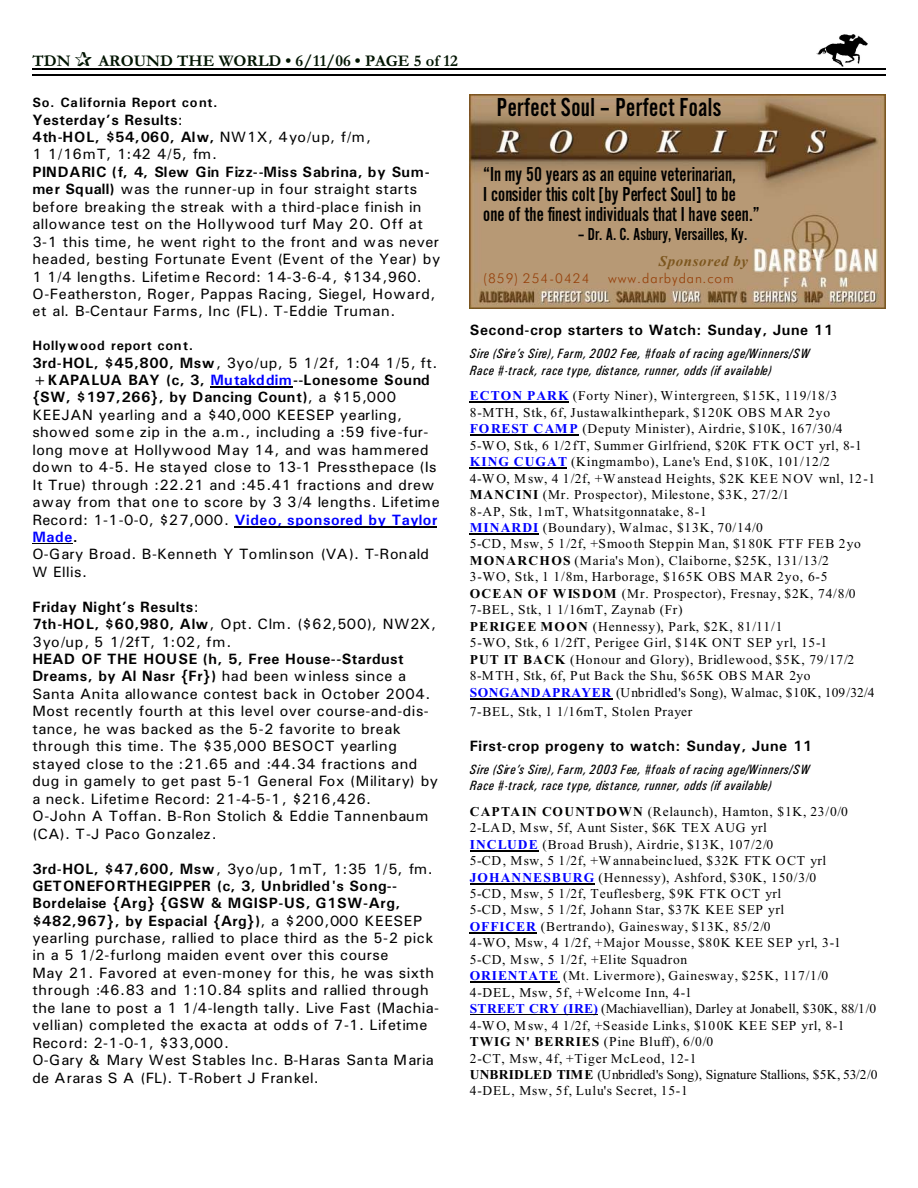
<style>
.page{position:relative;width:918px;height:1188px;background:#fff}
.page>*{position:absolute;margin:0;border:0;box-sizing:border-box;transform-origin:0 0}
.t1{font:27px "Alternate Gothic LT No 2";letter-spacing:.015em;color:#000}
.t2{font:21px/19.8px "Alternate Gothic LT No 2";letter-spacing:.005em;color:#000}
.t3{font:18px "Alternate Gothic LT No 2";color:#000}
.t4{font:700 16.5px "Garamond";color:#001400}
.t5{font:15px/17.4px "Univers";letter-spacing:.03em;color:#000}
.t6{font:700 15px/17.4px "Univers";letter-spacing:.035em;color:#000}
.t7{font:15px/17.4px "Univers";letter-spacing:.055em;color:#000}
.t8{font:italic 700 15px "Times New Roman";letter-spacing:.04em;color:#7d571f}
.t9{font:13.5px/16.5px "Times New Roman";letter-spacing:.06em;color:#000}
.t10{font:italic 13.5px/16.5px "Univers Condensed";letter-spacing:.04em;color:#000}
.t11{font:700 13.5px "Univers";letter-spacing:.045em;color:#000}
.t12{font:13.5px "Futura Lt BT";letter-spacing:.075em;color:#96400a}
.s1{font-weight:400}
.s2{font-weight:700}
.s3{font-weight:700;color:#00f}
</style>
<div class="page">
<img style="left:817px;top:35px;width:51px;height:31px">
<hr style="left:32px;top:68px;width:853px;height:1px;background:#000">
<hr style="left:32px;top:75px;width:853px;height:1px;background:#000">
<hr style="left:211px;top:387px;width:82px;height:1px;background:#000">
<hr style="left:235px;top:526px;width:202px;height:1px;background:#000">
<hr style="left:32px;top:543px;width:41px;height:1px;background:#000">
<hr style="left:470px;top:402px;width:99px;height:1px;background:#000">
<hr style="left:470px;top:435px;width:109px;height:1px;background:#000">
<hr style="left:470px;top:468px;width:97px;height:1px;background:#000">
<hr style="left:470px;top:534px;width:69px;height:1px;background:#000">
<hr style="left:470px;top:698px;width:143px;height:1px;background:#000">
<hr style="left:470px;top:850px;width:69px;height:1px;background:#000">
<hr style="left:470px;top:883px;width:125px;height:1px;background:#000">
<hr style="left:470px;top:933px;width:67px;height:1px;background:#000">
<hr style="left:470px;top:982px;width:89px;height:1px;background:#000">
<hr style="left:470px;top:1014px;width:127px;height:1px;background:#000">
<img style="left:470px;top:94px;width:415px;height:215px">
<p class="t4" style="left:32px;top:55px;width:40px">TDN</p>
<p class="t4" style="left:98px;top:55px;width:361px">AROUND THE WORLD • 6/11/06 • PAGE 5 of 12</p>
<p class="t11" style="left:32px;top:98px;width:187px">So. California Report cont.</p>
<p class="t6" style="left:32px;top:112px;width:340px">Yesterday’s Results<span class="s1">:<br></span>4th-HOL, $54,060, Alw, <span class="s1">NW1X, 4yo/up, f/m,<br>1 1/16mT, 1:42 4/5, fm.</span></p>
<p class="t5" style="left:32px;top:164px;width:410px"><span class="s2">PINDARIC (f, 4, Slew Gin Fizz--Miss Sabrina, by Sum&shy;mer Squall)</span> was the runner-up in four straight starts before breaking the streak with a third-place finish in allowance test on the Hollywood turf May 20. Off at 3-1 this time, he went right to the front and was never headed, besting Fortunate Event (Event of the Year) by 1 1/4 lengths. Lifetime Record: 14-3-6-4, $134,960.<br>O-Featherston, Roger, Pappas Racing, Siegel, Howard, et al. B-Centaur Farms, Inc (FL). T-Eddie Truman.</p>
<p class="t11" style="left:32px;top:341px;width:162px">Hollywood report cont.</p>
<p class="t5" style="left:32px;top:355px;width:409px"><span class="s2">3rd-HOL, $45,800, Msw</span>, 3yo/up, 5 1/2f, 1:04 1/5, ft. <span class="s2">+KAPALUA BAY (c, 3,</span> <span class="s3">Mutakddim</span><span class="s2">--Lonesome Sound {SW, $197,266}, by Dancing Count)</span>, a $15,000<br>KEEJAN yearling and a $40,000 KEESEP yearling, showed some zip in the a.m., including a :59 five-fur&shy;long move at Hollywood May 14, and was hammered down to 4-5. He stayed close to 13-1 Pressthepace (Is It True) through :22.21 and :45.41 fractions and drew away from that one to score by 3 3/4 lengths. Lifetime Record: 1-1-0-0, $27,000. <span class="s3">Video, sponsored by Taylor Made</span><span class="s2">.<br></span>O-Gary Broad. B-Kenneth Y Tomlinson (VA). T-Ronald W Ellis.</p>
<p class="t7" style="left:32px;top:599px;width:405px"><span class="s2">Friday Night’s Results</span>:<br><span class="s2">7th-HOL, $60,980, Alw</span>, Opt. Clm. ($62,500), NW2X,<br>3yo/up, 5 1/2fT, 1:02, fm.</p>
<p class="t5" style="left:32px;top:651px;width:407px"><span class="s2">HEAD OF THE HOUSE (h, 5, Free House--Stardust Dreams, by Al Nasr {Fr})</span> had been winless since a Santa Anita allowance contest back in October 2004.<br>Most recently fourth at this level over course-and-dis&shy;tance, he was backed as the 5-2 favorite to break through this time. The $35,000 BESOCT yearling stayed close to the :21.65 and :44.34 fractions and dug in gamely to get past 5-1 General Fox (Military) by a neck. Lifetime Record: 21-4-5-1, $216,426.<br>O-John A Toffan. B-Ron Stolich &amp; Eddie Tannenbaum (CA). T-J Paco Gonzalez.</p>
<p class="t5" style="left:32px;top:861px;width:408px"><span class="s2">3rd-HOL, $47,600, Msw</span>, 3yo/up, 1mT, 1:35 1/5, fm.<br><span class="s2">GETONEFORTHEGIPPER (c, 3, Unbridled's Song-- Bordelaise {Arg} {GSW &amp; MGISP-US, G1SW-Arg, $482,967}, by Espacial {Arg})</span>, a $200,000 KEESEP yearling purchase, rallied to place third as the 5-2 pick in a 5 1/2-furlong maiden event over this course<br>May 21. Favored at even-money for this, he was sixth through :46.83 and 1:10.84 splits and rallied through the lane to post a 1 1/4-length tally. Live Fast (Machia&shy;vellian) completed the exacta at odds of 7-1. Lifetime Record: 2-1-0-1, $33,000.<br>O-Gary &amp; Mary West Stables Inc. B-Haras Santa Maria de Araras S A (FL). T-Robert J Frankel.</p>
<h1 class="t1" style="left:497px;top:98px;width:226px">Perfect Soul – Perfect Foals</h1>
<h2 class="t2" style="left:483px;top:166px;width:278px">“In my 50 years as an equine veterinarian,<br>I consider this colt [by Perfect Soul] to be one of the finest individuals that I have seen.”</h2>
<p class="t3" style="left:578px;top:228px;width:171px">– Dr. A. C. Asbury, Versailles, Ky.</p>
<p class="t8" style="left:659px;top:256px;width:91px">Sponsored by</p>
<p class="t12" style="left:483px;top:273px;width:108px">(859) 254-0424</p>
<p class="t12" style="left:608px;top:273px;width:127px">www.darbydan.com</p>
<p class="t6" style="left:470px;top:323px;width:365px">Second-crop starters to Watch: Sunday, June 11</p>
<p class="t10" style="left:470px;top:347px;width:341px">Sire (Sire’s Sire), Farm, 2002 Fee, #foals of racing age/Winners/SW<br>Race #-track, race type, distance, runner, odds (if available)</p>
<p class="t9" style="left:470px;top:389px;width:407px"><span class="s3">ECTON PARK</span> (Forty Niner), Wintergreen, $15K, 119/18/3<br>8-MTH, Stk, 6f, Justawalkinthepark, $120K OBS MAR 2yo <span class="s3">FOREST CAMP</span> (Deputy Minister), Airdrie, $10K, 167/30/4<br>5-WO, Stk, 6 1/2fT, Summer Girlfriend, $20K FTK OCT yrl, 8-1<br><span class="s3">KING CUGAT</span> (Kingmambo), Lane's End, $10K, 101/12/2<br>4-WO, Msw, 4 1/2f, +Wanstead Heights, $2K KEE NOV wnl, 12-1<br><span class="s2">MANCINI</span> (Mr. Prospector), Milestone, $3K, 27/2/1<br>8-AP, Stk, 1mT, Whatsitgonnatake, 8-1<br><span class="s3">MINARDI</span> (Boundary), Walmac, $13K, 70/14/0<br>5-CD, Msw, 5 1/2f, +Smooth Steppin Man, $180K FTF FEB 2yo <span class="s2">MONARCHOS</span> (Maria's Mon), Claiborne, $25K, 131/13/2<br>3-WO, Stk, 1 1/8m, Harborage, $165K OBS MAR 2yo, 6-5<br><span class="s2">OCEAN OF WISDOM</span> (Mr. Prospector), Fresnay, $2K, 74/8/0<br>7-BEL, Stk, 1 1/16mT, Zaynab (Fr)<br><span class="s2">PERIGEE MOON</span> (Hennessy), Park, $2K, 81/11/1<br>5-WO, Stk, 6 1/2fT, Perigee Girl, $14K ONT SEP yrl, 15-1<br><span class="s2">PUT IT BACK</span> (Honour and Glory), Bridlewood, $5K, 79/17/2<br>8-MTH, Stk, 6f, Put Back the Shu, $65K OBS MAR 2yo <span class="s3">SONGANDAPRAYER</span> (Unbridled's Song), Walmac, $10K, 109/32/4</p>
<p class="t9" style="left:470px;top:705px;width:224px">7-BEL, Stk, 1 1/16mT, Stolen Prayer</p>
<p class="t6" style="left:470px;top:738px;width:344px">First-crop progeny to watch: Sunday, June 11</p>
<p class="t10" style="left:470px;top:762px;width:341px">Sire (Sire’s Sire), Farm, 2003 Fee, #foals of racing age/Winners/SW<br>Race #-track, race type, distance, runner, odds (if available)</p>
<p class="t9" style="left:470px;top:804px;width:409px"><span class="s2">CAPTAIN COUNTDOWN</span> (Relaunch), Hamton, $1K, 23/0/0<br>2-LAD, Msw, 5f, Aunt Sister, $6K TEX AUG yrl<br><span class="s3">INCLUDE</span> (Broad Brush), Airdrie, $13K, 107/2/0<br>5-CD, Msw, 5 1/2f, +Wannabeinclued, $32K FTK OCT yrl <span class="s3">JOHANNESBURG</span> (Hennessy), Ashford, $30K, 150/3/0<br>5-CD, Msw, 5 1/2f, Teuflesberg, $9K FTK OCT yrl<br>5-CD, Msw, 5 1/2f, Johann Star, $37K KEE SEP yrl<br><span class="s3">OFFICER</span> (Bertrando), Gainesway, $13K, 85/2/0<br>4-WO, Msw, 4 1/2f, +Major Mousse, $80K KEE SEP yrl, 3-1<br>5-CD, Msw, 5 1/2f, +Elite Squadron<br><span class="s3">ORIENTATE</span> (Mt. Livermore), Gainesway, $25K, 117/1/0<br>4-DEL, Msw, 5f, +Welcome Inn, 4-1<br><span class="s3">STREET CRY (IRE)</span> (Machiavellian), Darley at Jonabell, $30K, 88/1/0<br>4-WO, Msw, 4 1/2f, +Seaside Links, $100K KEE SEP yrl, 8-1<br><span class="s2">TWIG N' BERRIES</span> (Pine Bluff), 6/0/0<br>2-CT, Msw, 4f, +Tiger McLeod, 12-1<br><span class="s2">UNBRIDLED TIME</span> (Unbridled's Song), Signature Stallions, $5K, 53/2/0<br>4-DEL, Msw, 5f, Lulu's Secret, 15-1</p>
</div>
